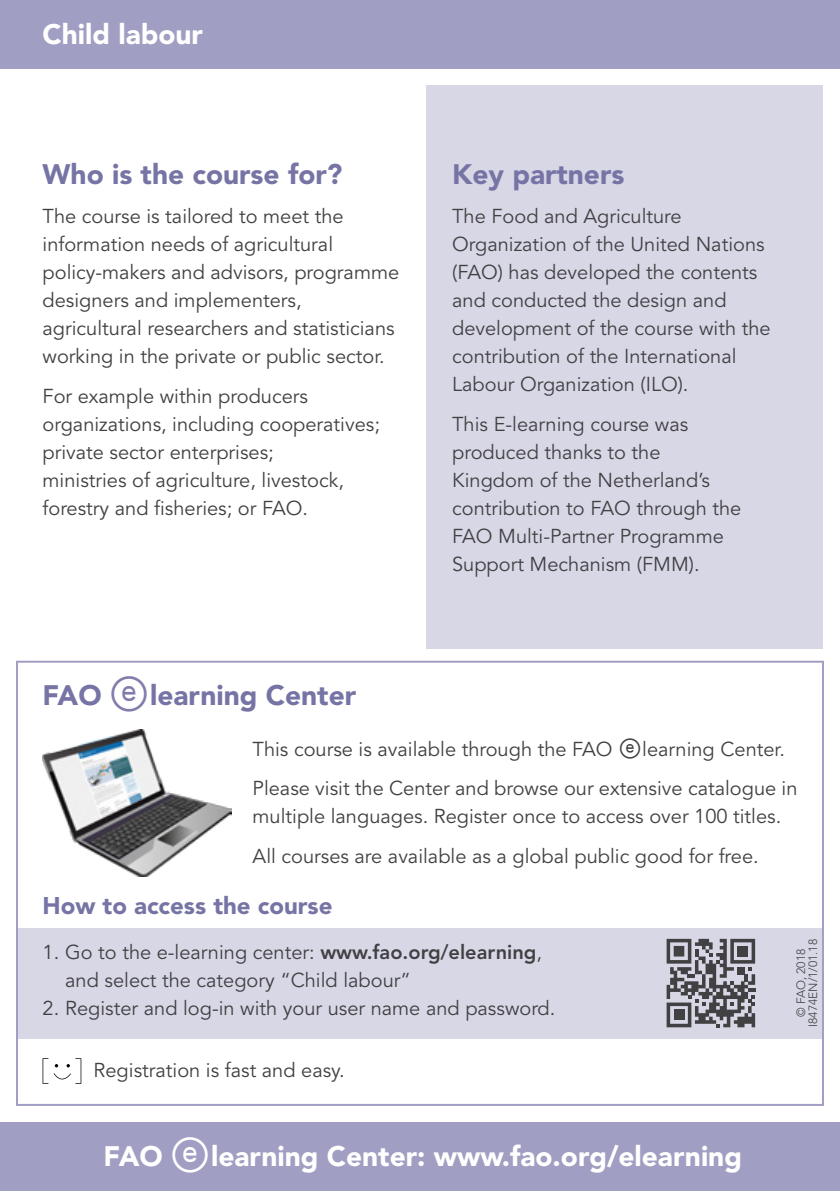
<style>
.page{position:relative;width:840px;height:1191px;background:#fff}
.page>*{position:absolute;margin:0;border:0;box-sizing:border-box;transform-origin:0 0}
.t1{font:900 28px "Avenir LT Std";color:#fff}
.t2{font:900 28px "Avenir LT Std";color:#7674a5}
.t3{font:900 24px "Avenir LT Std";color:#7674a5}
.t4{font:20px/28px "Avenir LT Std";color:#414042}
.t5{font:300 12px/12px "Avenir LT Std";color:#414042;text-align:center}
.s1{font-family:"Arial Unicode MS";font-weight:400;font-size:42px;color:#817dab}
.s2{font-family:"Arial Unicode MS";font-size:24px}
.s3{font-weight:800}
.s4{font-family:"Arial Unicode MS";font-weight:400;font-size:42px}
</style>
<div class="page">
<div style="left:0;top:1123px;width:839px;height:68px;background:#a09ec2"></div>
<div style="left:0;top:0;width:839px;height:68px;background:#a09ec2"></div>
<div style="left:16px;top:927px;width:806px;height:111px;background:#d8d7e6"></div>
<div style="left:426px;top:85px;width:396px;height:563px;background:#d8d7e6"></div>
<svg style="left:54px;top:1058px;width:27px;height:25px"></svg>
<svg style="left:43px;top:1058px;width:5px;height:25px"></svg>
<div style="left:16px;top:660px;width:807px;height:446px;border:2px solid #a09ec2"></div>
<img style="left:43px;top:729px;width:188px;height:147px">
<svg style="left:666px;top:938px;width:88px;height:89px"></svg>
<h1 class="t1" style="left:43px;top:17px;width:162px">Child labour</h1>
<h1 class="t2" style="left:43px;top:157px;width:301px">Who is the course for?</h1>
<p class="t4" style="left:43px;top:203px;width:358px">The course is tailored to meet the information needs of agricultural policy-makers and advisors, programme designers and implementers, agricultural researchers and statisticians working in the private or public sector.</p>
<p class="t4" style="left:43px;top:382px;width:339px">For example within producers organizations, including cooperatives; private sector enterprises;<br>ministries of agriculture, livestock, forestry and fisheries; or FAO.</p>
<h1 class="t2" style="left:452px;top:157px;width:174px">Key partners</h1>
<p class="t4" style="left:452px;top:203px;width:320px">The Food and Agriculture<br>Organization of the United Nations (FAO) has developed the contents and conducted the design and development of the course with the contribution of the International<br>Labour Organization (ILO).</p>
<p class="t4" style="left:452px;top:410px;width:290px">This E-learning course was produced thanks to the<br>Kingdom of the Netherland’s contribution to FAO through the<br>FAO Multi-Partner Programme<br>Support Mechanism (FMM).</p>
<h1 class="t2" style="left:43px;top:678px;width:315px">FAO <span class="s1">ⓔ</span>learning Center</h1>
<p class="t4" style="left:252px;top:730px;width:546px;line-height:39.4px">This course is available through the FAO <span class="s2">ⓔ</span>learning Center.<br>Please visit the Center and browse our extensive catalogue in</p>
<p class="t4" style="left:252px;top:797px;width:530px;line-height:39.4px">multiple languages. Register once to access over 100 titles.<br>All courses are available as a global public good for free.</p>
<p class="t3" style="left:43px;top:890px;width:291px">How to access the course</p>
<p class="t4" style="left:65px;top:938px;width:478px;text-indent:-23px">1. Go to the e-learning center: <span class="s3">www.fao.org/elearning</span>, and select the category “Child labour”</p>
<p class="t4" style="left:43px;top:994px;width:514px">2. Register and log-in with your user name and password.</p>
<p class="t5" style="left:794px;top:1027px;width:89px;rotate:-90deg">© FAO, 2018<br>I8474EN/1/01.18</p>
<p class="t4" style="left:94px;top:1056px;width:252px">Registration is fast and easy.</p>
<h1 class="t1" style="left:104px;top:1139px;width:639px">FAO <span class="s4">ⓔ</span>learning Center: www.fao.org/elearning</h1>
</div>
